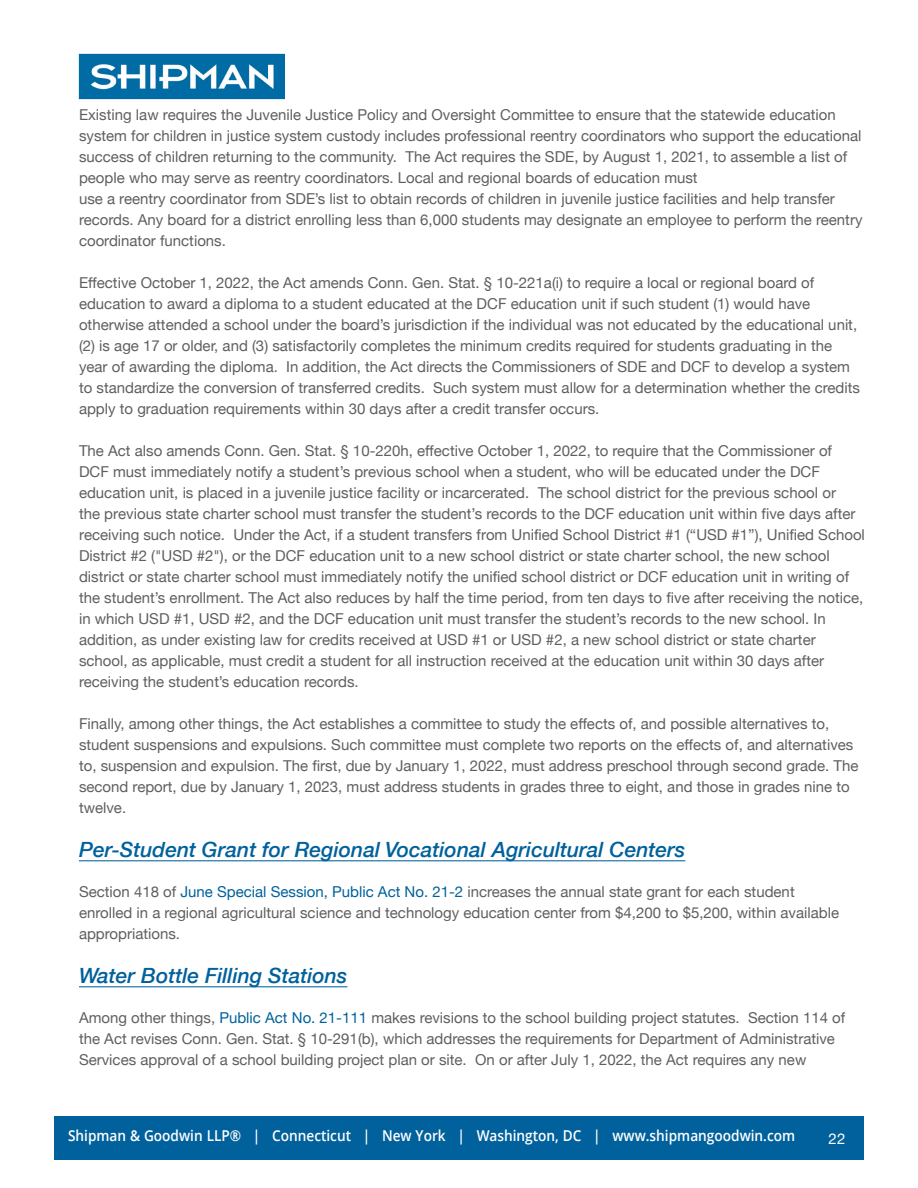
<style>
.page{position:relative;width:918px;height:1188px;background:#fff}
.page>*{position:absolute;margin:0;border:0;box-sizing:border-box;transform-origin:0 0}
.t1{font:italic 500 21px "Helvetica Neue";color:#00619c}
.t2{font:15px/21px "Helvetica Neue";color:#5f5f62}
.t3{font:600 15px "Open Sans";color:#fff;scale:.91 1}
.t4{font:15px "Helvetica Neue";color:#fff}
.s1{color:#00619c}
</style>
<div class="page">
<hr style="left:79px;top:860px;width:606px;height:1px;background:#00619c">
<hr style="left:79px;top:986px;width:268px;height:1px;background:#00619c">
<img style="left:81px;top:56px;width:202px;height:41px">
<div style="left:79px;top:54px;width:206px;height:45px;border:1px solid #006ba4"></div>
<div style="left:54px;top:1116px;width:810px;height:44px;background:#00619c"></div>
<p class="t2" style="left:79px;top:105px;width:784px">Existing law requires the Juvenile Justice Policy and Oversight Committee to ensure that the statewide education system for children in justice system custody includes professional reentry coordinators who support the educational success of children returning to the community. The Act requires the SDE, by August 1, 2021, to assemble a list of people who may serve as reentry coordinators. Local and regional boards of education must</p>
<p class="t2" style="left:79px;top:189px;width:757px">use a reentry coordinator from SDE’s list to obtain records of children in juvenile justice facilities and help transfer</p>
<p class="t2" style="left:79px;top:210px;width:785px">records. Any board for a district enrolling less than 6,000 students may designate an employee to perform the reentry coordinator functions.</p>
<p class="t2" style="left:79px;top:273px;width:780px">Effective October 1, 2022, the Act amends Conn. Gen. Stat. § 10-221a(i) to require a local or regional board of education to award a diploma to a student educated at the DCF education unit if such student (1) would have otherwise attended a school under the board’s jurisdiction if the individual was not educated by the educational unit,</p>
<p class="t2" style="left:79px;top:336px;width:773px">(2) is age 17 or older, and (3) satisfactorily completes the minimum credits required for students graduating in the year of awarding the diploma. In addition, the Act directs the Commissioners of SDE and DCF to develop a system</p>
<p class="t2" style="left:79px;top:378px;width:782px">to standardize the conversion of transferred credits. Such system must allow for a determination whether the credits apply to graduation requirements within 30 days after a credit transfer occurs.</p>
<p class="t2" style="left:79px;top:441px;width:787px">The Act also amends Conn. Gen. Stat. § 10-220h, effective October 1, 2022, to require that the Commissioner of DCF must immediately notify a student’s previous school when a student, who will be educated under the DCF education unit, is placed in a juvenile justice facility or incarcerated. The school district for the previous school or<br>the previous state charter school must transfer the student’s records to the DCF education unit within five days after receiving such notice. Under the Act, if a student transfers from Unified School District #1 (“USD #1”), Unified School District #2 ("USD #2"), or the DCF education unit to a new school district or state charter school, the new school district or state charter school must immediately notify the unified school district or DCF education unit in writing of the student’s enrollment. The Act also reduces by half the time period, from ten days to five after receiving the notice, in which USD #1, USD #2, and the DCF education unit must transfer the student’s records to the new school. In addition, as under existing law for credits received at USD #1 or USD #2, a new school district or state charter</p>
<p class="t2" style="left:79px;top:651px;width:747px">school, as applicable, must credit a student for all instruction received at the education unit within 30 days after receiving the student’s education records.</p>
<p class="t2" style="left:79px;top:714px;width:781px">Finally, among other things, the Act establishes a committee to study the effects of, and possible alternatives to, student suspensions and expulsions. Such committee must complete two reports on the effects of, and alternatives to, suspension and expulsion. The first, due by January 1, 2022, must address preschool through second grade. The</p>
<p class="t2" style="left:79px;top:777px;width:772px">second report, due by January 1, 2023, must address students in grades three to eight, and those in grades nine to twelve.</p>
<h3 class="t1" style="left:79px;top:832px;width:608px">Per-Student Grant for Regional Vocational Agricultural Centers</h3>
<p class="t2" style="left:79px;top:882px;width:762px">Section 418 of <span class="s1">June Special Session, Public Act No. 21-2</span> increases the annual state grant for each student enrolled in a regional agricultural science and technology education center from $4,200 to $5,200, within available appropriations.</p>
<h3 class="t1" style="left:79px;top:958px;width:270px">Water Bottle Filling Stations</h3>
<p class="t2" style="left:79px;top:1008px;width:768px">Among other things, <span class="s1">Public Act No. 21-111</span> makes revisions to the school building project statutes. Section 114 of the Act revises Conn. Gen. Stat. § 10-291(b), which addresses the requirements for Department of Administrative<br>Services approval of a school building project plan or site. On or after July 1, 2022, the Act requires any new</p>
<p class="t3" style="left:68px;top:1125px;width:801px">Shipman &amp; Goodwin LLP® | Connecticut | New York | Washington, DC | www.shipmangoodwin.com</p>
<p class="t4" style="left:829px;top:1128px;width:18px">22</p>
</div>
